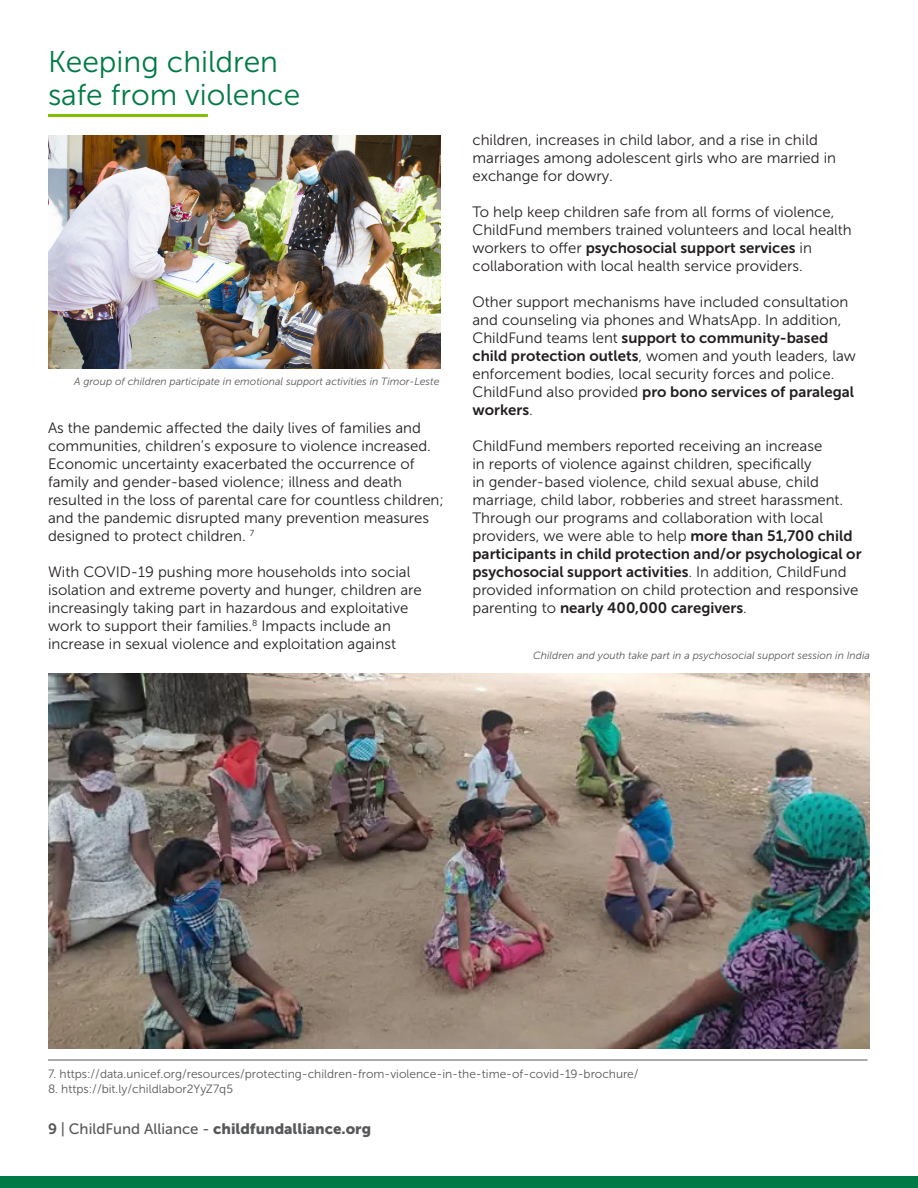
<style>
.page{position:relative;width:918px;height:1188px;background:#fff}
.page>*{position:absolute;margin:0;border:0;box-sizing:border-box;transform-origin:0 0}
.TEXT_Opening_P{font:30px/33px "Museo Sans 300";color:#007a45}
.TEXT_Opening_P-2{font:15px/18px "Museo Sans 300";color:#231f20}
.t1{font:15px "Museo Sans 900";color:#57585a}
.FN_RULE_ABOVE{font:12px "Museo Sans 300";color:#57585a}
.FN{font:12px "Museo Sans 300";color:#57585a}
.FN-2{font:italic 10.5px "Museo Sans 300";color:#57585a}
.s1{font-family:"Museo Sans 700"}
.s2{font-family:"Museo Sans 500"}
</style>
<div class="page">
<div style="left:0;top:1176px;width:918px;height:12px;background:#007a45"></div>
<img style="left:48px;top:673px;width:822px;height:375px">
<hr style="left:48px;top:1060px;width:820px;height:1px;background:#57585a">
<hr style="left:48px;top:114px;width:160px;height:3px;background:#84bd00">
<img style="left:48px;top:135px;width:393px;height:234px">
<p class="TEXT_Opening_P" style="left:48px;top:45px;width:254px">Keeping children safe from violence</p>
<p class="FN-2" style="left:74px;top:375px;width:367px">A group of children participate in emotional support activities in Timor-Leste</p>
<p class="TEXT_Opening_P-2" style="left:48px;top:419px;width:397px">As the pandemic affected the daily lives of families and communities, children’s exposure to violence increased.<br>Economic uncertainty exacerbated the occurrence of family and gender-based violence; illness and death resulted in the loss of parental care for countless children; and the pandemic disrupted many prevention measures designed to protect children. <sup>7</sup></p>
<p class="TEXT_Opening_P-2" style="left:48px;top:563px;width:375px">With COVID-19 pushing more households into social isolation and extreme poverty and hunger, children are increasingly taking part in hazardous and exploitative work to support their families.<sup>8</sup> Impacts include an increase in sexual violence and exploitation against</p>
<p class="TEXT_Opening_P-2" style="left:472px;top:131px;width:365px">children, increases in child labor, and a rise in child marriages among adolescent girls who are married in exchange for dowry.</p>
<p class="TEXT_Opening_P-2" style="left:472px;top:203px;width:381px">To help keep children safe from all forms of violence, ChildFund members trained volunteers and local health workers to offer <span class="s1">psychosocial support services</span> in collaboration with local health service providers.</p>
<p class="TEXT_Opening_P-2" style="left:472px;top:293px;width:385px">Other support mechanisms have included consultation and counseling via phones and WhatsApp. In addition, ChildFund teams lent <span class="s1">support to community-based child protection outlets</span>, women and youth leaders, law enforcement bodies, local security forces and police.<br>ChildFund also provided <span class="s1">pro bono services of paralegal workers</span>.</p>
<p class="TEXT_Opening_P-2" style="left:472px;top:437px;width:391px">ChildFund members reported receiving an increase<br>in reports of violence against children, specifically<br>in gender-based violence, child sexual abuse, child marriage, child labor, robberies and street harassment.<br>Through our programs and collaboration with local providers, we were able to help <span class="s1">more than 51,700 child participants in child protection and/or psychological or psychosocial support activities</span>. In addition, ChildFund provided information on child protection and responsive parenting to <span class="s1">nearly 400,000 caregivers</span>.</p>
<p class="FN-2" style="left:533px;top:650px;width:338px">Children and youth take part in a psychosocial support session in India</p>
<p class="FN_RULE_ABOVE" style="left:48px;top:1068px;width:592px">7. https://data.unicef.org/resources/protecting-children-from-violence-in-the-time-of-covid-19-brochure/</p>
<p class="FN" style="left:48px;top:1083px;width:187px">8. https://bit.ly/childlabor2YyZ7q5</p>
<p class="t1" style="left:48px;top:1120px;width:325px"><span class="s1">9</span> <span class="s2">| ChildFund Alliance -</span> childfundalliance.org</p>
</div>
